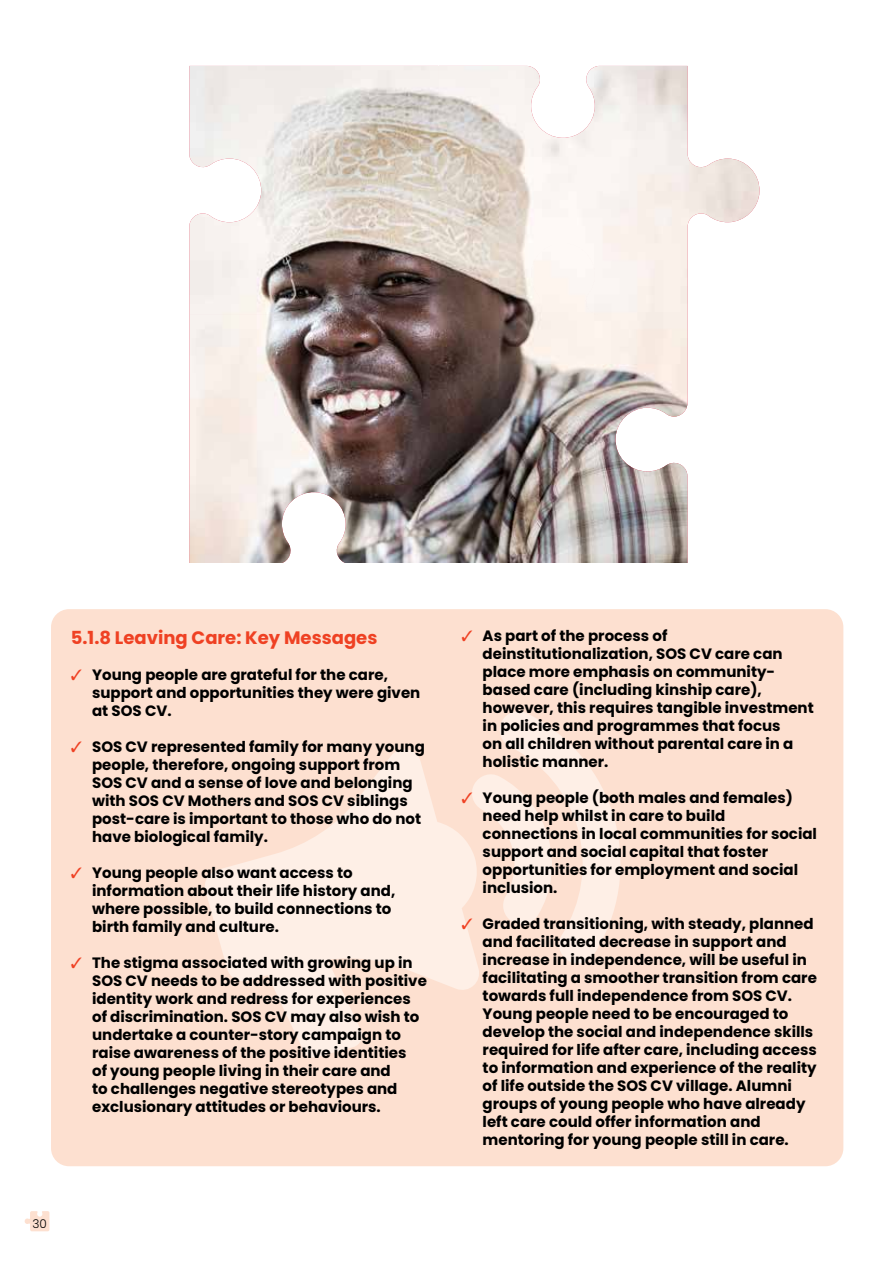
<style>
.page{position:relative;width:893px;height:1263px;background:#fff}
.page>*{position:absolute;margin:0;border:0;box-sizing:border-box;transform-origin:0 0}
.t1{font:700 18px "Poppins";color:#ef4123}
.t2{font:700 15px/18px "Poppins";color:#000}
.t3{font:300 12px "Poppins";color:#000}
.s1{color:#ef4123}
</style>
<div class="page">
<svg style="left:24px;top:1211px;width:25px;height:20px"></svg>
<img style="left:189px;top:66px;width:571px;height:497px">
<div style="left:51px;top:609px;width:792px;height:557px;background:#fde0d0;border-radius:18px"></div>
<svg style="left:205px;top:749px;width:274px;height:308px;fill:#feefe6"></svg>
<svg style="left:469px;top:711px;width:151px;height:253px"></svg>
<p class="t1" style="left:71px;top:627px;width:308px">5.1.8 Leaving Care: Key Messages</p>
<p class="t2" style="left:92px;top:666px;width:330px;text-indent:-21px"><span class="s1">✓</span> Young people are grateful for the care, support and opportunities they were given at SOS CV.</p>
<p class="t2" style="left:92px;top:738px;width:334px;text-indent:-21px"><span class="s1">✓</span> SOS CV represented family for many young people, therefore, ongoing support from SOS CV and a sense of love and belonging with SOS CV Mothers and SOS CV siblings post-care is important to those who do not have biological family.</p>
<p class="t2" style="left:92px;top:864px;width:305px;text-indent:-21px"><span class="s1">✓</span> Young people also want access to information about their life history and, where possible, to build connections to birth family and culture.</p>
<p class="t2" style="left:92px;top:954px;width:336px;text-indent:-21px"><span class="s1">✓</span> The stigma associated with growing up in SOS CV needs to be addressed with positive identity work and redress for experiences of discrimination. SOS CV may also wish to undertake a counter-story campaign to raise awareness of the positive identities<br>of young people living in their care and<br>to challenges negative stereotypes and exclusionary attitudes or behaviours.</p>
<p class="t3" style="left:33px;top:1217px;width:16px">30</p>
<p class="t2" style="left:483px;top:627px;width:333px;text-indent:-21px"><span class="s1">✓</span> As part of the process of deinstitutionalization, SOS CV care can place more emphasis on community&shy;based care (including kinship care), however, this requires tangible investment in policies and programmes that focus<br>on all children without parental care in a holistic manner.</p>
<p class="t2" style="left:483px;top:789px;width:336px;text-indent:-21px"><span class="s1">✓</span> Young people (both males and females) need help whilst in care to build connections in local communities for social support and social capital that foster opportunities for employment and social inclusion.</p>
<p class="t2" style="left:483px;top:915px;width:336px;text-indent:-21px"><span class="s1">✓</span> Graded transitioning, with steady, planned and facilitated decrease in support and increase in independence, will be useful in facilitating a smoother transition from care towards full independence from SOS CV.<br>Young people need to be encouraged to develop the social and independence skills required for life after care, including access to information and experience of the reality of life outside the SOS CV village. Alumni groups of young people who have already left care could offer information and mentoring for young people still in care.</p>
</div>
